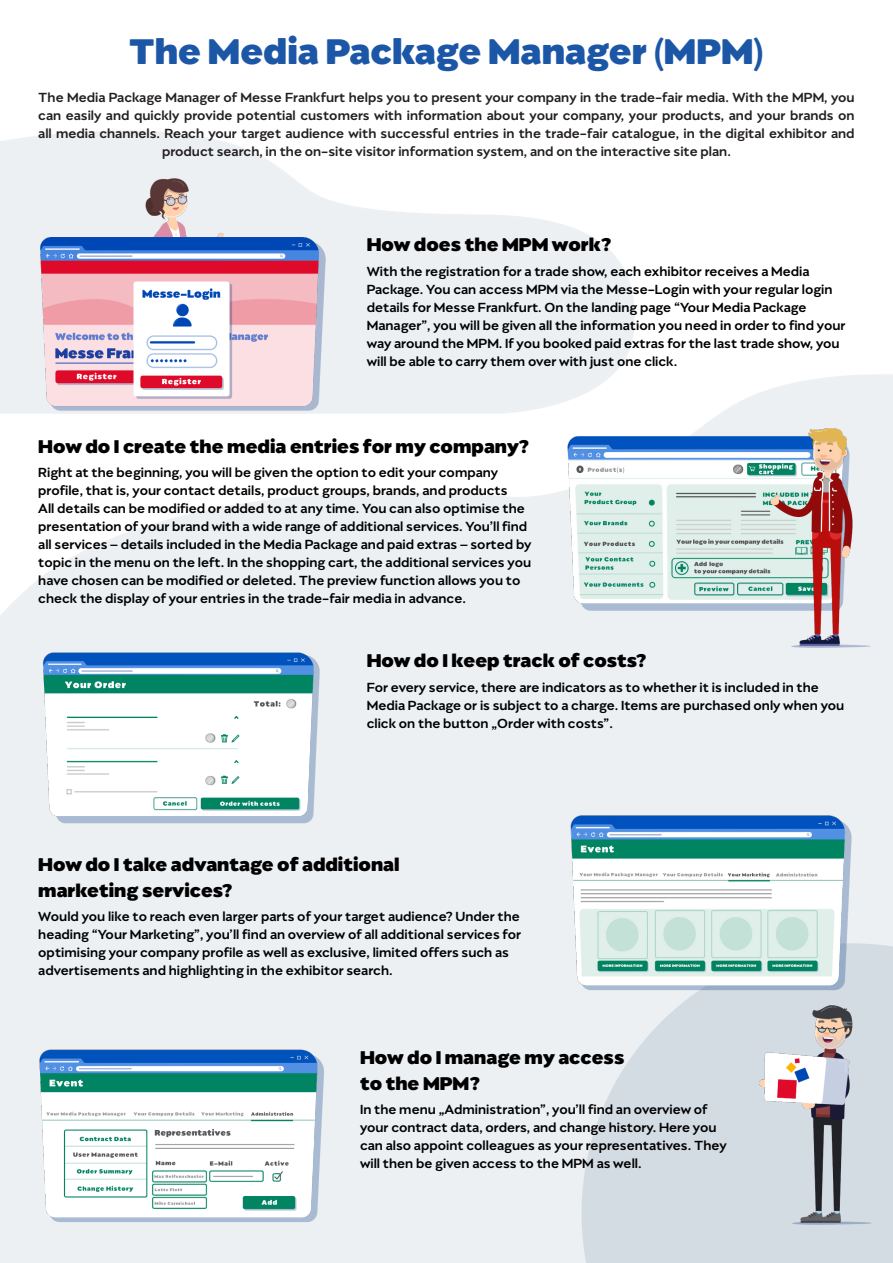
<style>
.page{position:relative;width:893px;height:1263px;background:#fff}
.page>*{position:absolute;margin:0;border:0;box-sizing:border-box;transform-origin:0 0}
.t1{font:700 40.5px "Migrena Grotesque";color:#1c57a7}
.t2{font:700 21px/25.2px "Migrena Grotesque";color:#000001}
.t3{font:500 15px/18px "Migrena Grotesque";color:#000001}
.t4{font:500 15px/18px "Migrena Grotesque";color:#231f20;text-align:center}
</style>
<div class="page">
<svg style="left:581px;top:943px;width:312px;height:320px;background:#d7dee4"></svg>
<img style="left:38px;top:649px;width:285px;height:176px">
<img style="left:569px;top:809px;width:286px;height:188px">
<img style="left:35px;top:1044px;width:293px;height:180px">
<img style="left:760px;top:1006px;width:111px;height:219px">
<img style="left:135px;top:179px;width:89px;height:58px">
<img style="left:40px;top:237px;width:286px;height:173px">
<img style="left:565px;top:433px;width:206px;height:179px">
<img style="left:771px;top:429px;width:100px;height:218px">
<p class="t1" style="left:129px;top:27px;width:636px">The Media Package Manager (MPM)</p>
<p class="t4" style="left:38px;top:88px;width:818px">The Media Package Manager of Messe Frankfurt helps you to present your company in the trade-fair media. With the MPM, you can easily and quickly provide potential customers with information about your company, your products, and your brands on all media channels. Reach your target audience with successful entries in the trade-fair catalogue, in the digital exhibitor and product search, in the on-site visitor information system, and on the interactive site plan.</p>
<p class="t2" style="left:367px;top:232px;width:246px">How does the MPM work?</p>
<p class="t3" style="left:367px;top:262px;width:480px">With the registration for a trade show, each exhibitor receives a Media Package. You can access MPM via the Messe-Login with your regular login details for Messe Frankfurt. On the landing page “Your Media Package Manager”, you will be given all the information you need in order to find your way around the MPM. If you booked paid extras for the last trade show, you will be able to carry them over with just one click.</p>
<p class="t2" style="left:38px;top:434px;width:492px">How do I create the media entries for my company?</p>
<p class="t3" style="left:38px;top:464px;width:495px">Right at the beginning, you will be given the option to edit your company profile, that is, your contact details, product groups, brands, and products<br>All details can be modified or added to at any time. You can also optimise the presentation of your brand with a wide range of additional services. You’ll find all services – details included in the Media Package and paid extras – sorted by topic in the menu on the left. In the shopping cart, the additional services you have chosen can be modified or deleted. The preview function allows you to check the display of your entries in the trade-fair media in advance.</p>
<p class="t2" style="left:367px;top:648px;width:281px">How do I keep track of costs?</p>
<p class="t3" style="left:367px;top:678px;width:479px">For every service, there are indicators as to whether it is included in the<br>Media Package or is subject to a charge. Items are purchased only when you click on the button „Order with costs”.</p>
<p class="t2" style="left:38px;top:853px;width:363px">How do I take advantage of additional marketing services?</p>
<p class="t3" style="left:38px;top:908px;width:484px">Would you like to reach even larger parts of your target audience? Under the heading “Your Marketing”, you’ll find an overview of all additional services for optimising your company profile as well as exclusive, limited offers such as advertisements and highlighting in the exhibitor search.</p>
<p class="t2" style="left:360px;top:1046px;width:266px">How do I manage my access to the MPM?</p>
<p class="t3" style="left:360px;top:1101px;width:368px">In the menu „Administration”, you’ll find an overview of your contract data, orders, and change history. Here you can also appoint colleagues as your representatives. They will then be given access to the MPM as well.</p>
</div>
